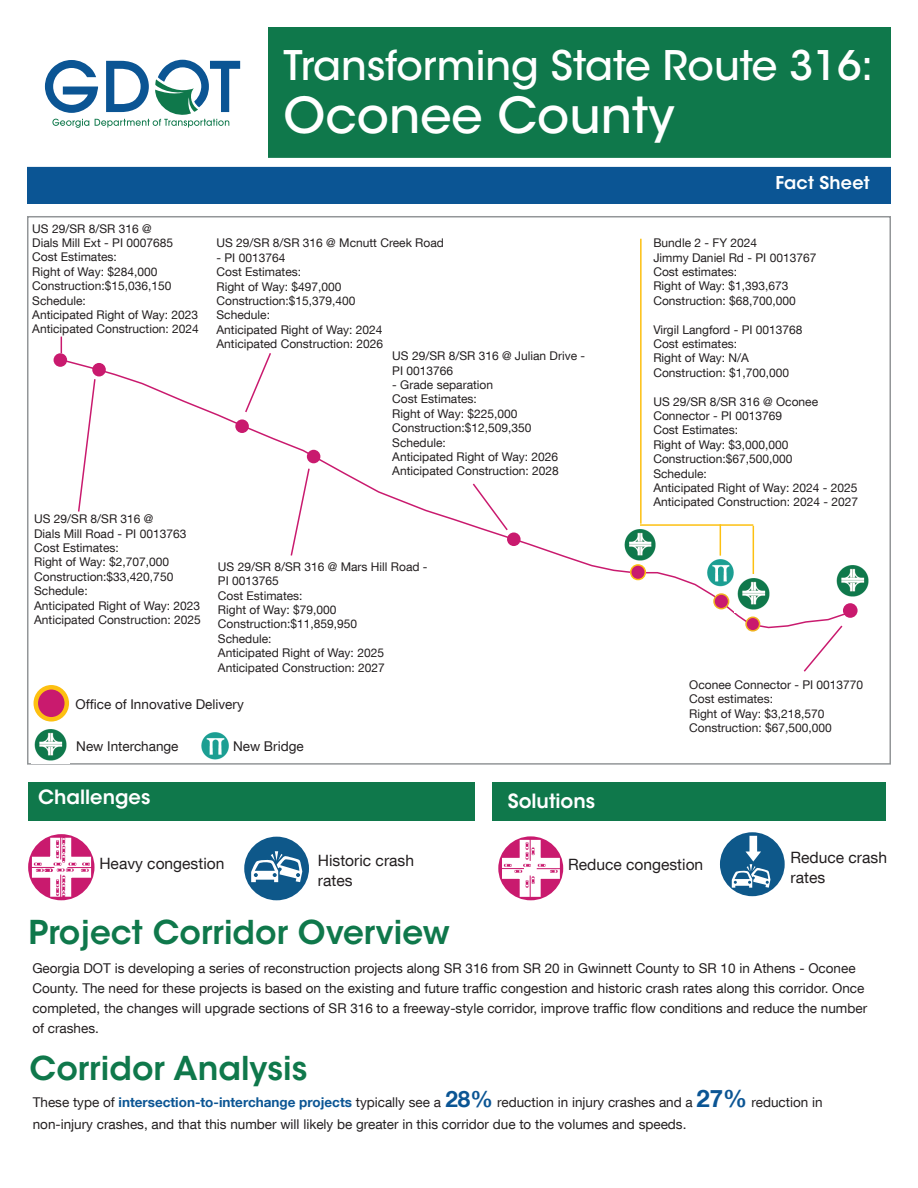
<style>
.page{position:relative;width:918px;height:1188px;background:#fff}
.page>*{position:absolute;margin:0;border:0;box-sizing:border-box;transform-origin:0 0}
.t1{font:500 49.2px "ITC Avant Garde Std";color:#fff}
.t2{font:500 40.5px "ITC Avant Garde Std";color:#fff}
.t3{font:600 32.7px "ITC Avant Garde Std";color:#0f784b}
.t4{font:600 19.5px "ITC Avant Garde Std";color:#fff}
.t5{font:600 17.55px "ITC Avant Garde Std";letter-spacing:.01em;color:#fff}
.t6{font:15.6px/19.8px "Helvetica Neue LT Com";color:#231f20}
.t7{font:13.5px/19.8px "Helvetica Neue LT Com";color:#231f20}
.t8{font:12px/14.4px "Helvetica Neue LT Com";color:#231f20}
.s1{font-weight:700;color:#0b5594}
.s2{font-weight:700;font-size:22.5px;color:#0b5594}
.s3{font-weight:700;font-size:24px;color:#0b5594}
</style>
<div class="page">
<svg style="left:45px;top:60px;width:195px;height:68px"></svg>
<div style="left:27px;top:167px;width:864px;height:37px;background:#0b5594"></div>
<div style="left:269px;top:27px;width:622px;height:133px;background:#0f784b"></div>
<div style="left:28px;top:783px;width:447px;height:38px;background:#0f784b"></div>
<div style="left:492px;top:783px;width:394px;height:38px;background:#0f784b"></div>
<div style="left:27px;top:158px;width:864px;height:9px;background:#fff"></div>
<svg style="left:29px;top:836px;width:64px;height:64px"></svg>
<div style="left:244px;top:837px;width:65px;height:63px;background:#0e588a;border-radius:50%"></div>
<svg style="left:251px;top:851px;width:51px;height:31px"></svg>
<div style="left:720px;top:832px;width:65px;height:64px;background:#0e588a;border-radius:50%"></div>
<svg style="left:732px;top:836px;width:38px;height:52px"></svg>
<svg style="left:498px;top:836px;width:65px;height:64px"></svg>
<svg style="left:499px;top:838px;width:62px;height:60px"></svg>
<img style="left:34px;top:729px;width:33px;height:32px">
<img style="left:201px;top:732px;width:28px;height:28px">
<svg style="left:36px;top:687px;width:31px;height:32px"></svg>
<div style="left:34px;top:685px;width:35px;height:37px;border:4px solid #fdc011;border-radius:50%"></div>
<svg style="left:65px;top:359px;width:783px;height:270px"></svg>
<div style="left:54px;top:353px;width:13px;height:14px;background:#c91a6e;border-radius:50%"></div>
<div style="left:92px;top:363px;width:14px;height:13px;background:#c91a6e;border-radius:50%"></div>
<div style="left:235px;top:419px;width:14px;height:14px;background:#c91a6e;border-radius:50%"></div>
<div style="left:307px;top:450px;width:13px;height:13px;background:#c91a6e;border-radius:50%"></div>
<div style="left:507px;top:533px;width:14px;height:13px;background:#c91a6e;border-radius:50%"></div>
<div style="left:631px;top:565px;width:14px;height:15px;background:#c91a6e;border-radius:50%"></div>
<div style="left:630px;top:564px;width:16px;height:16px;border:2px solid #fdc011;border-radius:50%"></div>
<div style="left:714px;top:594px;width:15px;height:15px;background:#c91a6e;border-radius:50%"></div>
<div style="left:713px;top:593px;width:16px;height:16px;border:2px solid #f0b21e;border-radius:50%"></div>
<div style="left:843px;top:603px;width:15px;height:15px;background:#c91a6e;border-radius:50%"></div>
<div style="left:746px;top:617px;width:14px;height:14px;background:#c91a6e;border-radius:50%"></div>
<div style="left:745px;top:617px;width:15px;height:15px;border:2px solid #f0b21e;border-radius:50%"></div>
<hr style="left:640px;top:239px;width:2px;height:285px;background:#fdc011">
<hr style="left:640px;top:524px;width:113px;height:2px;background:#fdc011">
<hr style="left:753px;top:526px;width:1px;height:48px;background:#fdc011">
<hr style="left:720px;top:524px;width:1px;height:32px;background:#fdc011">
<img style="left:833px;top:561px;width:36px;height:38px">
<svg style="left:77px;top:378px;width:20px;height:135px"></svg>
<svg style="left:61px;top:337px;width:1px;height:16px"></svg>
<svg style="left:244px;top:353px;width:28px;height:61px"></svg>
<svg style="left:290px;top:467px;width:21px;height:90px"></svg>
<svg style="left:471px;top:482px;width:38px;height:50px"></svg>
<svg style="left:802px;top:624px;width:42px;height:48px"></svg>
<img style="left:735px;top:574px;width:37px;height:38px">
<p class="t8" style="left:32px;top:221px;width:168px">US 29/SR 8/SR 316 @<br>Dials Mill Ext - PI 0007685<br>Cost Estimates:<br>Right of Way: $284,000<br>Construction:$15,036,150<br>Schedule:<br>Anticipated Right of Way: 2023<br>Anticipated Construction: 2024</p>
<p class="t8" style="left:34px;top:511px;width:168px">US 29/SR 8/SR 316 @<br>Dials Mill Road - PI 0013763<br>Cost Estimates:<br>Right of Way: $2,707,000<br>Construction:$33,420,750<br>Schedule:<br>Anticipated Right of Way: 2023<br>Anticipated Construction: 2025</p>
<h2 class="t2" style="left:284px;top:41px;width:591px">Transforming State Route 316:</h2>
<h1 class="t1" style="left:283px;top:85px;width:393px">Oconee County</h1>
<h3 class="t5" style="left:776px;top:172px;width:96px">Fact Sheet</h3>
<p class="t8" style="left:216px;top:236px;width:229px">US 29/SR 8/SR 316 @ Mcnutt Creek Road</p>
<p class="t8" style="left:216px;top:250px;width:168px">- PI 0013764<br>Cost Estimates:<br>Right of Way: $497,000<br>Construction:$15,379,400<br>Schedule:<br>Anticipated Right of Way: 2024<br>Anticipated Construction: 2026</p>
<p class="t8" style="left:392px;top:348px;width:194px">US 29/SR 8/SR 316 @ Julian Drive -<br>PI 0013766</p>
<p class="t8" style="left:392px;top:377px;width:168px">- Grade separation<br>Cost Estimates:<br>Right of Way: $225,000<br>Construction:$12,509,350<br>Schedule:<br>Anticipated Right of Way: 2026<br>Anticipated Construction: 2028</p>
<p class="t8" style="left:218px;top:559px;width:211px">US 29/SR 8/SR 316 @ Mars Hill Road -<br>PI 0013765<br>Cost Estimates:<br>Right of Way: $79,000<br>Construction:$11,859,950<br>Schedule:<br>Anticipated Right of Way: 2025<br>Anticipated Construction: 2027</p>
<p class="t8" style="left:653px;top:236px;width:164px">Bundle 2 - FY 2024<br>Jimmy Daniel Rd - PI 0013767<br>Cost estimates:<br>Right of Way: $1,393,673<br>Construction: $68,700,000</p>
<p class="t8" style="left:653px;top:322px;width:151px">Virgil Langford - PI 0013768<br>Cost estimates:<br>Right of Way: N/A<br>Construction: $1,700,000</p>
<p class="t8" style="left:653px;top:394px;width:206px">US 29/SR 8/SR 316 @ Oconee<br>Connector - PI 0013769<br>Cost Estimates:<br>Right of Way: $3,000,000<br>Construction:$67,500,000<br>Schedule:<br>Anticipated Right of Way: 2024 - 2025<br>Anticipated Construction: 2024 - 2027</p>
<p class="t7" style="left:76px;top:694px;width:170px">Office of Innovative Delivery</p>
<p class="t7" style="left:76px;top:736px;width:104px">New Interchange</p>
<p class="t7" style="left:233px;top:736px;width:72px">New Bridge</p>
<h3 class="t4" style="left:38px;top:785px;width:114px">Challenges</h3>
<h3 class="t4" style="left:508px;top:789px;width:89px">Solutions</h3>
<p class="t8" style="left:689px;top:677px;width:176px">Oconee Connector - PI 0013770<br>Cost estimates:<br>Right of Way: $3,218,570<br>Construction: $67,500,000</p>
<h3 class="t6" style="left:99px;top:853px;width:127px">Heavy congestion</h3>
<h3 class="t6" style="left:318px;top:850px;width:98px">Historic crash rates</h3>
<h3 class="t6" style="left:568px;top:854px;width:137px">Reduce congestion</h3>
<h3 class="t6" style="left:791px;top:848px;width:98px">Reduce crash rates</h3>
<h3 class="t3" style="left:29px;top:911px;width:423px">Project Corridor Overview</h3>
<p class="t7" style="left:32px;top:958px;width:836px">Georgia DOT is developing a series of reconstruction projects along SR 316 from SR 20 in Gwinnett County to SR 10 in Athens - Oconee County. The need for these projects is based on the existing and future traffic congestion and historic crash rates along this corridor. Once completed, the changes will upgrade sections of SR 316 to a freeway-style corridor, improve traffic flow conditions and reduce the number of crashes.</p>
<h3 class="t3" style="left:30px;top:1048px;width:279px">Corridor Analysis</h3>
<p class="t7" style="left:33px;top:1090px;width:791px;line-height:22.5px">These type of <span class="s1">intersection-to-interchange projects</span> typically see a <span class="s2">28%</span> reduction in injury crashes and a <span class="s3">27%</span> reduction in non-injury crashes, and that this number will likely be greater in this corridor due to the volumes and speeds.</p>
</div>
